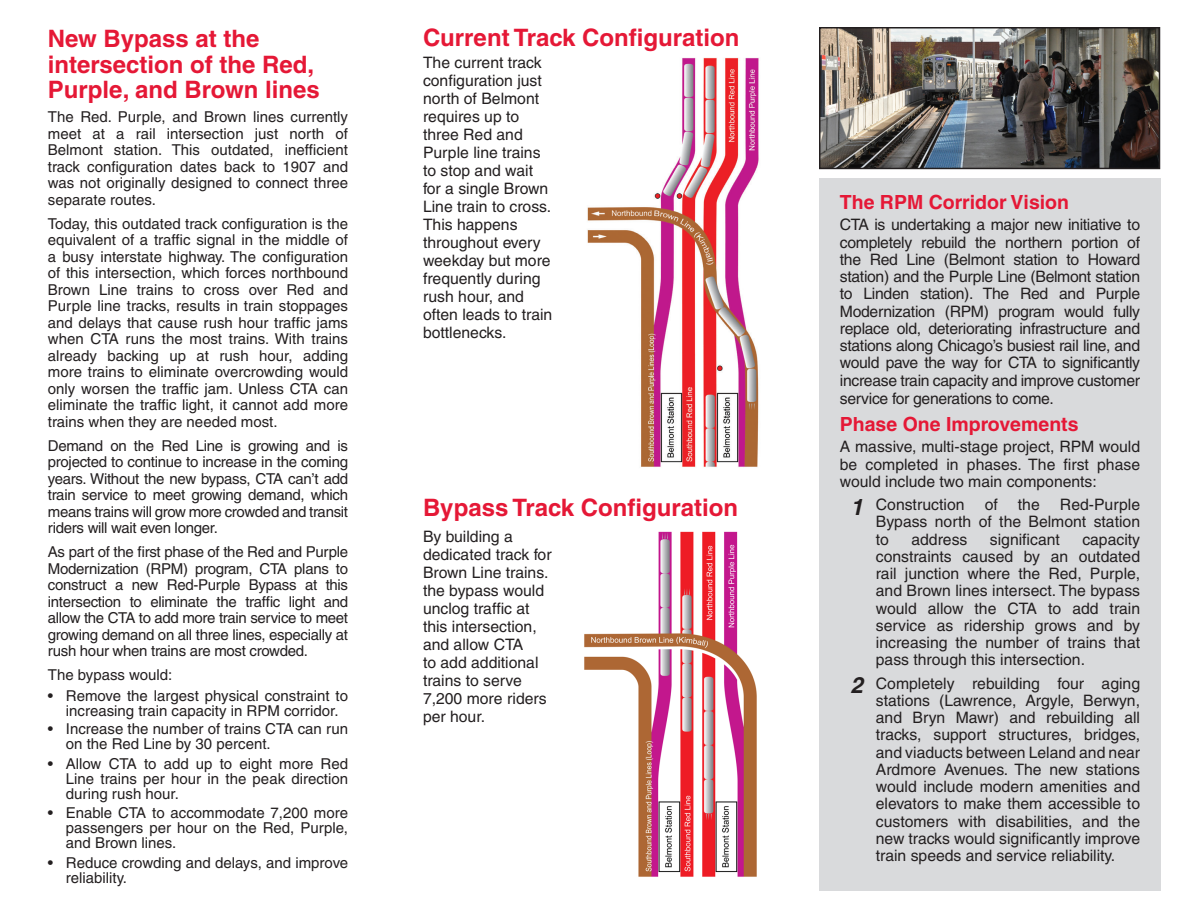
<style>
.page{position:relative;width:1188px;height:918px;background:#fff}
.page>*{position:absolute;margin:0;border:0;box-sizing:border-box;transform-origin:0 0}
.t1{font:700 24px/25.5px "Helvetica";color:#e51836}
.t2{font:700 19.5px "Helvetica";color:#e51836}
.t3{font:15.75px/18px "Helvetica";color:#231f20;text-align:justify}
.t4{font:15px/16.5px "Helvetica";color:#231f20;text-align:justify}
.s1{font-weight:700;font-style:italic;font-size:22.5px}
</style>
<div class="page">
<div style="left:819px;top:178px;width:341px;height:713px;background:#d9dadc"></div>
<img style="left:587px;top:57px;width:172px;height:410px">
<img style="left:584px;top:531px;width:173px;height:346px">
<img style="left:822px;top:30px;width:335px;height:136px">
<div style="left:819px;top:27px;width:341px;height:142px;border:2px solid #231f20"></div>
<p class="t1" style="left:48px;top:25px;width:273px">New Bypass at the intersection of the Red,<br>Purple, and Brown lines</p>
<p class="t4" style="left:48px;top:108px;width:302px">The Red. Purple, and Brown lines currently meet at a rail intersection just north of Belmont station. This outdated, inefficient track configuration dates back to 1907 and was not originally designed to connect three separate routes.</p>
<p class="t4" style="left:48px;top:215px;width:302px">Today, this outdated track configuration is the equivalent of a traffic signal in the middle of a busy interstate highway. The configuration of this intersection, which forces northbound Brown Line trains to cross over Red and Purple line tracks, results in train stoppages and delays that cause rush hour traffic jams when CTA runs the most trains. With trains already backing up at rush hour, adding more trains to eliminate overcrowding would only worsen the traffic jam. Unless CTA can eliminate the traffic light, it cannot add more trains when they are needed most.</p>
<p class="t4" style="left:48px;top:437px;width:302px">Demand on the Red Line is growing and is projected to continue to increase in the coming years. Without the new bypass, CTA can’t add train service to meet growing demand, which means trains will grow more crowded and transit riders will wait even longer.</p>
<p class="t4" style="left:48px;top:543px;width:302px">As part of the first phase of the Red and Purple Modernization (RPM) program, CTA plans to construct a new Red-Purple Bypass at this intersection to eliminate the traffic light and allow the CTA to add more train service to meet growing demand on all three lines, especially at rush hour when trains are most crowded.</p>
<p class="t4" style="left:48px;top:666px;width:126px">The bypass would:</p>
<p class="t4" style="left:48px;top:688px;width:302px;line-height:15px;text-align:center">• Remove the largest physical constraint to increasing train capacity in RPM corridor.</p>
<p class="t4" style="left:66px;top:721px;width:284px;line-height:15px;text-indent:-18px">• Increase the number of trains CTA can run on the Red Line by 30 percent.</p>
<p class="t4" style="left:66px;top:756px;width:284px;line-height:15px;text-indent:-18px">• Allow CTA to add up to eight more Red Line trains per hour in the peak direction during rush hour.</p>
<p class="t4" style="left:66px;top:805px;width:284px;line-height:15px;text-indent:-18px">• Enable CTA to accommodate 7,200 more passengers per hour on the Red, Purple, and Brown lines.</p>
<p class="t4" style="left:66px;top:855px;width:284px;line-height:15px;text-indent:-18px">• Reduce crowding and delays, and improve reliability.</p>
<p class="t1" style="left:423px;top:24px;width:318px">Current Track Configuration</p>
<p class="t3" style="left:423px;top:54px;width:131px;text-align:left">The current track configuration just north of Belmont requires up to three Red and<br>Purple line trains to stop and wait for a single Brown<br>Line train to cross.<br>This happens throughout every weekday but more frequently during rush hour, and often leads to train bottlenecks.</p>
<p class="t1" style="left:423px;top:495px;width:317px">Bypass Track Configuration</p>
<p class="t3" style="left:423px;top:528px;width:130px;text-align:left">By building a dedicated track for<br>Brown Line trains. the bypass would unclog traffic at this intersection, and allow CTA<br>to add additional trains to serve<br>7,200 more riders per hour.</p>
<p class="t2" style="left:840px;top:190px;width:231px">The RPM Corridor Vision</p>
<p class="t3" style="left:840px;top:216px;width:302px;line-height:17.4px">CTA is undertaking a major new initiative to completely rebuild the northern portion of the Red Line (Belmont station to Howard station) and the Purple Line (Belmont station to Linden station). The Red and Purple Modernization (RPM) program would fully replace old, deteriorating infrastructure and stations along Chicago’s busiest rail line, and would pave the way for CTA to significantly increase train capacity and improve customer service for generations to come.</p>
<p class="t2" style="left:840px;top:412px;width:240px">Phase One Improvements</p>
<p class="t3" style="left:840px;top:438px;width:302px;line-height:17.2px">A massive, multi-stage project, RPM would be completed in phases. The first phase would include two main components:</p>
<p class="t3" style="left:850px;top:496px;width:116px"><span class="s1">1</span> Construction</p>
<p class="t3" style="left:985px;top:496px;width:15px">of</p>
<p class="t3" style="left:1018px;top:496px;width:23px">the</p>
<p class="t3" style="left:876px;top:496px;width:266px;line-height:17.2px;text-indent:184px">Red-Purple Bypass north of the Belmont station to</p>
<p class="t3" style="left:911px;top:530px;width:58px">address</p>
<p class="t3" style="left:990px;top:530px;width:72px">significant</p>
<p class="t3" style="left:876px;top:531px;width:266px;line-height:17.2px;text-indent:206px">capacity constraints caused by an outdated rail junction where the Red, Purple, and Brown lines intersect. The bypass would allow the CTA to add train service as ridership grows and by increasing the number of trains that pass through this intersection.</p>
<p class="t3" style="left:876px;top:675px;width:266px;line-height:17.2px;text-indent:-25px"><span class="s1">2</span> Completely rebuilding four aging stations (Lawrence, Argyle, Berwyn, and Bryn Mawr) and rebuilding all tracks, support structures, bridges, and viaducts between Leland and near Ardmore Avenues. The new stations would include modern amenities and elevators to make them accessible to customers with disabilities, and the new tracks would significantly improve train speeds and service reliability.</p>
</div>
